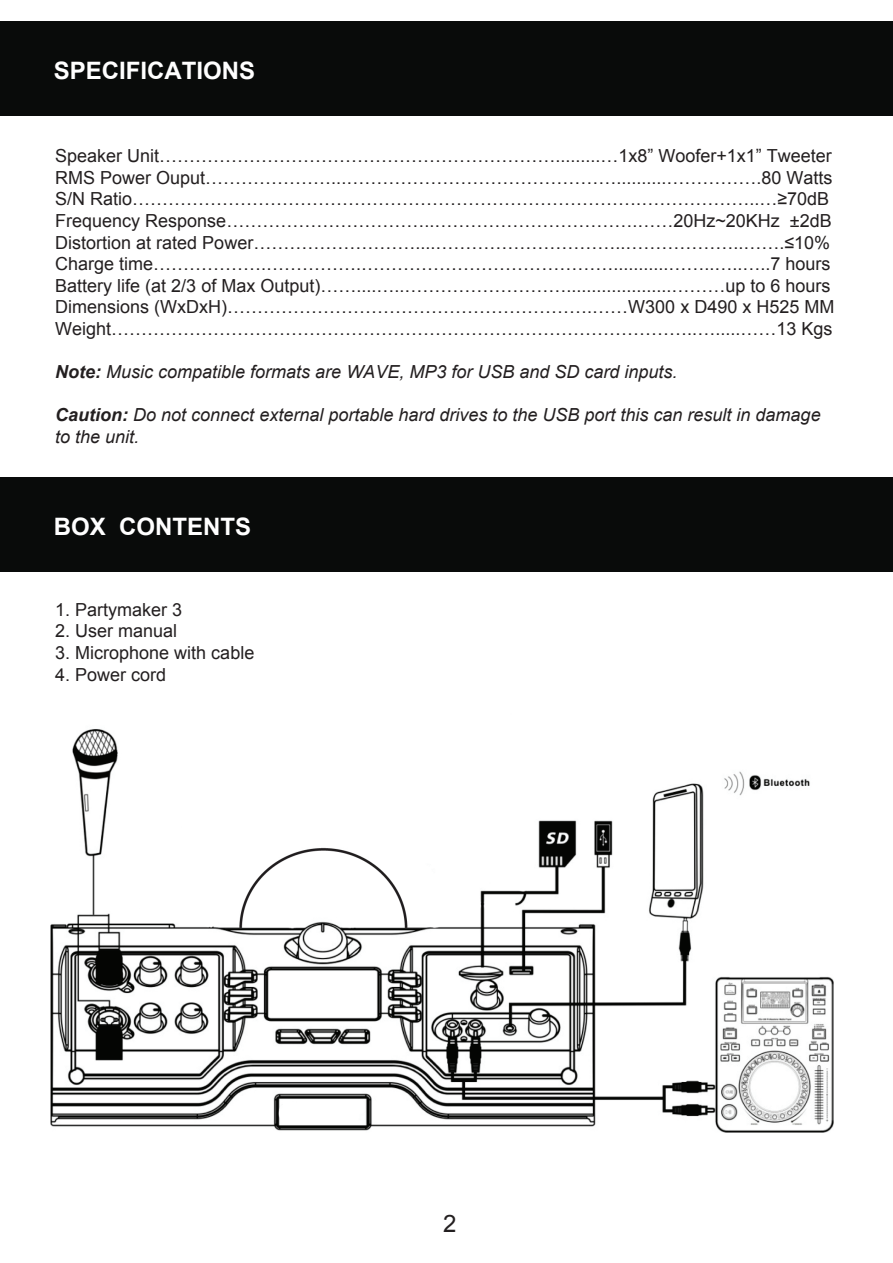
<style>
.page{position:relative;width:893px;height:1263px;background:#fff}
.page>*{position:absolute;margin:0;border:0;box-sizing:border-box;transform-origin:0 0}
.t1{font:700 24px "Arial";color:#fff}
.t2{font:24px "Arial";color:#231f20}
.t3{font:18px/21.6px "Arial";color:#231f20}
.t4{font:italic 18px/21.6px "Arial";color:#231f20}
.s1{font-weight:700}
</style>
<div class="page">
<img style="left:50px;top:729px;width:784px;height:404px">
<div style="left:0;top:22px;width:893px;height:94px;background:#090b0a"></div>
<div style="left:0;top:477px;width:893px;height:95px;background:#090b0a"></div>
<h1 class="t1" style="left:54px;top:55px;width:203px">SPECIFICATIONS</h1>
<p class="t3" style="left:55px;top:145px;width:781px">Speaker Unit………………………………………………………….........…1x8” Woofer+1x1” Tweeter RMS Power Ouput…………………...………………………………………..........…………….80 Watts S/N Ratio………………………………………………………………………….………………..…≥70dB Frequency Response……………………………..…………………………….……20Hz~20KHz ±2dB Distortion at rated Power………………………....…………………………..………………..…….≤10% Charge time……………….…………….……………………………………...........……..…..…..7 hours Battery life (at 2/3 of Max Output)……....…..……………………….....................………up to 6 hours Dimensions (WxDxH)…………………………………………………….……W300 x D490 x H525 MM Weight……………………………………………………………………………………..….....……13 Kgs</p>
<p class="t4" style="left:55px;top:361px;width:624px"><span class="s1">Note:</span> Music compatible formats are WAVE, MP3 for USB and SD card inputs.</p>
<p class="t4" style="left:55px;top:404px;width:767px"><span class="s1">Caution:</span> Do not connect external portable hard drives to the USB port this can result in damage to the unit.</p>
<h1 class="t1" style="left:54px;top:511px;width:199px">BOX CONTENTS</h1>
<p class="t3" style="left:55px;top:599px;width:129px">1. Partymaker 3</p>
<p class="t3" style="left:55px;top:620px;width:124px">2. User manual</p>
<p class="t3" style="left:55px;top:642px;width:201px">3. Microphone with cable</p>
<p class="t3" style="left:55px;top:664px;width:113px">4. Power cord</p>
<h1 class="t2" style="left:443px;top:1207px;width:15px">2</h1>
</div>
